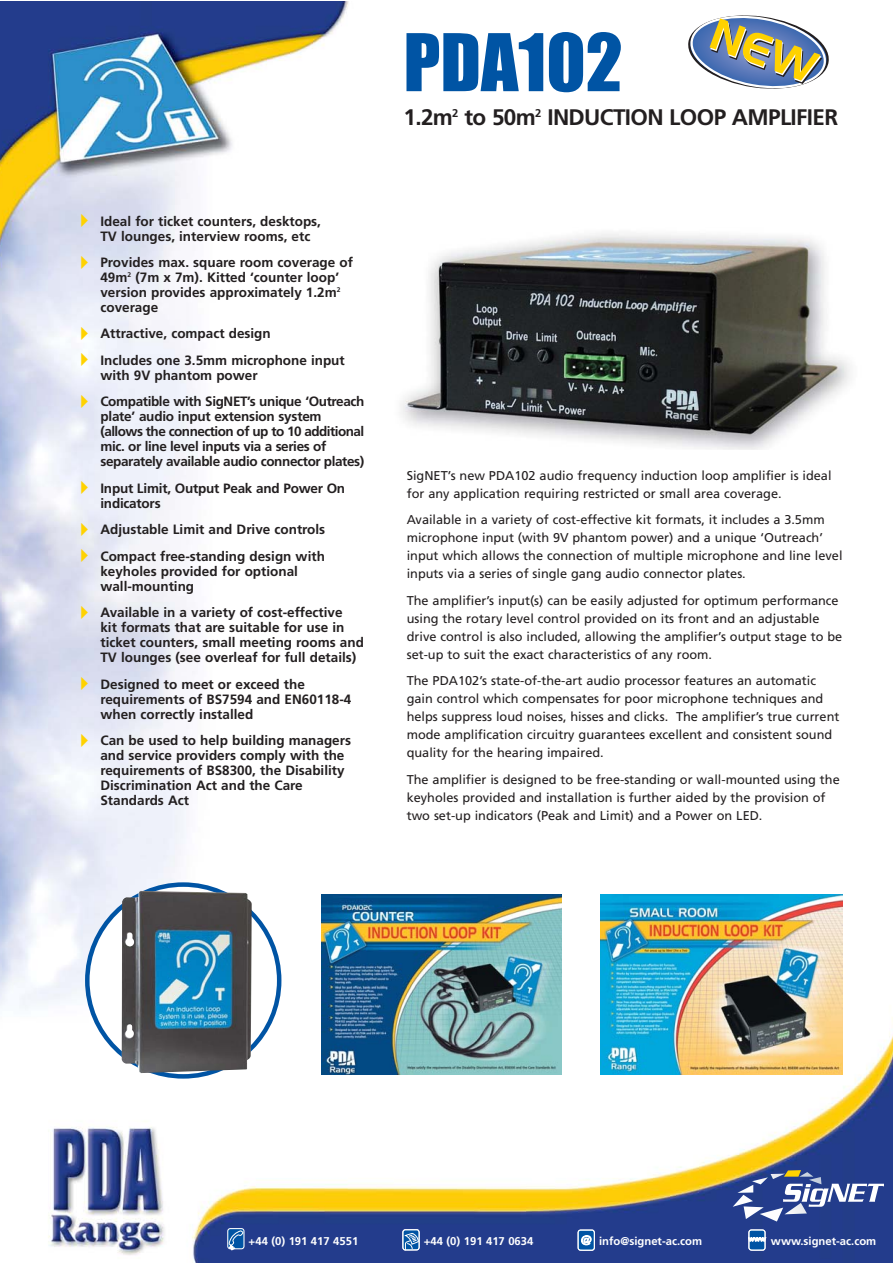
<style>
.page{position:relative;width:893px;height:1263px;background:#fff}
.page>*{position:absolute;margin:0;border:0;box-sizing:border-box;transform-origin:0 0}
.t1{font:73.5px "Impact";color:#0054a4}
.t2{font:700 22.5px "Frutiger";letter-spacing:-.03em;color:#231f20}
.t3{font:700 13.5px/15px "Frutiger";color:#231f20}
.t4{font:700 13.5px/15px "Frutiger";letter-spacing:-.03em;color:#231f20}
.t5{font:12.75px/18px "Frutiger";color:#231f20}
.t6{font:700 11.25px "Frutiger";color:#fff}
</style>
<div class="page">
<img style="left:0;top:2px;width:892px;height:1261px">
<svg style="left:85px;top:882px;width:196px;height:197px"></svg>
<div style="left:227px;top:1228px;width:17px;height:21px;border:1px solid #fff;border-radius:3px"></div>
<svg style="left:228px;top:1228px;width:16px;height:22px"></svg>
<svg style="left:402px;top:1229px;width:17px;height:22px"></svg>
<svg style="left:577px;top:1229px;width:18px;height:22px"></svg>
<svg style="left:748px;top:1228px;width:18px;height:22px"></svg>
<svg style="left:732px;top:1170px;width:151px;height:52px;background:#56689f"></svg>
<img style="left:383px;top:204px;width:483px;height:246px">
<img style="left:122px;top:891px;width:130px;height:182px">
<img style="left:321px;top:894px;width:241px;height:181px">
<img style="left:600px;top:895px;width:242px;height:180px">
<svg style="left:81px;top:214px;width:7px;height:13px"></svg>
<svg style="left:81px;top:255px;width:7px;height:14px"></svg>
<svg style="left:81px;top:327px;width:7px;height:13px"></svg>
<svg style="left:81px;top:353px;width:7px;height:13px"></svg>
<svg style="left:81px;top:395px;width:7px;height:13px"></svg>
<svg style="left:81px;top:481px;width:7px;height:13px"></svg>
<svg style="left:81px;top:523px;width:7px;height:13px"></svg>
<svg style="left:81px;top:549px;width:7px;height:13px"></svg>
<svg style="left:81px;top:606px;width:7px;height:13px"></svg>
<svg style="left:81px;top:677px;width:7px;height:13px"></svg>
<svg style="left:81px;top:734px;width:7px;height:13px"></svg>
<svg style="left:685px;top:11px;width:146px;height:82px"></svg>
<h1 class="t1" style="left:403px;top:39px;width:221px">PDA102</h1>
<p class="t3" style="left:100px;top:214px;width:222px">Ideal for ticket counters, desktops,<br>TV lounges, interview rooms, etc</p>
<p class="t3" style="left:100px;top:256px;width:254px">Provides max. square room coverage of<br>49m<sup>2</sup> (7m x 7m). Kitted ‘counter loop’ version provides approximately 1.2m<sup>2 </sup>coverage</p>
<p class="t3" style="left:100px;top:322px;width:246px;line-height:26.5px">Attractive, compact design<br>Includes one 3.5mm microphone input</p>
<p class="t4" style="left:100px;top:363px;width:265px;line-height:26.5px">with 9V phantom power<br>Compatible with SigNET’s unique ‘Outreach</p>
<p class="t4" style="left:100px;top:410px;width:265px">plate’ audio input extension system (allows the connection of up to 10 additional mic. or line level inputs via a series of separately available audio connector plates)</p>
<p class="t3" style="left:100px;top:482px;width:246px">Input Limit, Output Peak and Power On indicators</p>
<p class="t3" style="left:100px;top:517px;width:226px;line-height:26.5px">Adjustable Limit and Drive controls<br>Compact free-standing design with</p>
<p class="t3" style="left:100px;top:565px;width:199px">keyholes provided for optional wall-mounting</p>
<p class="t3" style="left:100px;top:606px;width:265px">Available in a variety of cost-effective<br>kit formats that are suitable for use in ticket counters, small meeting rooms and TV lounges (see overleaf for full details)</p>
<p class="t3" style="left:100px;top:678px;width:252px">Designed to meet or exceed the requirements of BS7594 and EN60118-4 when correctly installed</p>
<p class="t3" style="left:100px;top:734px;width:252px">Can be used to help building managers and service providers comply with the requirements of BS8300, the Disability<br>Discrimination Act and the Care<br>Standards Act</p>
<h2 class="t2" style="left:403px;top:108px;width:436px">1.2m<sup>2</sup> to 50m<sup>2</sup> INDUCTION LOOP AMPLIFIER</h2>
<p class="t5" style="left:407px;top:467px;width:426px">SigNET’s new PDA102 audio frequency induction loop amplifier is ideal for any application requiring restricted or small area coverage.</p>
<p class="t5" style="left:407px;top:512px;width:437px">Available in a variety of cost-effective kit formats, it includes a 3.5mm microphone input (with 9V phantom power) and a unique ‘Outreach’ input which allows the connection of multiple microphone and line level inputs via a series of single gang audio connector plates.</p>
<p class="t5" style="left:407px;top:592px;width:437px">The amplifier’s input(s) can be easily adjusted for optimum performance using the rotary level control provided on its front and an adjustable drive control is also included, allowing the amplifier’s output stage to be set-up to suit the exact characteristics of any room.</p>
<p class="t5" style="left:407px;top:673px;width:434px">The PDA102’s state-of-the-art audio processor features an automatic gain control which compensates for poor microphone techniques and helps suppress loud noises, hisses and clicks. The amplifier’s true current mode amplification circuitry guarantees excellent and consistent sound quality for the hearing impaired.</p>
<p class="t5" style="left:407px;top:771px;width:434px">The amplifier is designed to be free-standing or wall-mounted using the keyholes provided and installation is further aided by the provision of two set-up indicators (Peak and Limit) and a Power on LED.</p>
<p class="t6" style="left:249px;top:1236px;width:111px">+44 (0) 191 417 4551</p>
<p class="t6" style="left:424px;top:1237px;width:111px">+44 (0) 191 417 0634</p>
<p class="t6" style="left:599px;top:1237px;width:105px">info@signet-ac.com</p>
<p class="t6" style="left:771px;top:1237px;width:107px">www.signet-ac.com</p>
</div>
